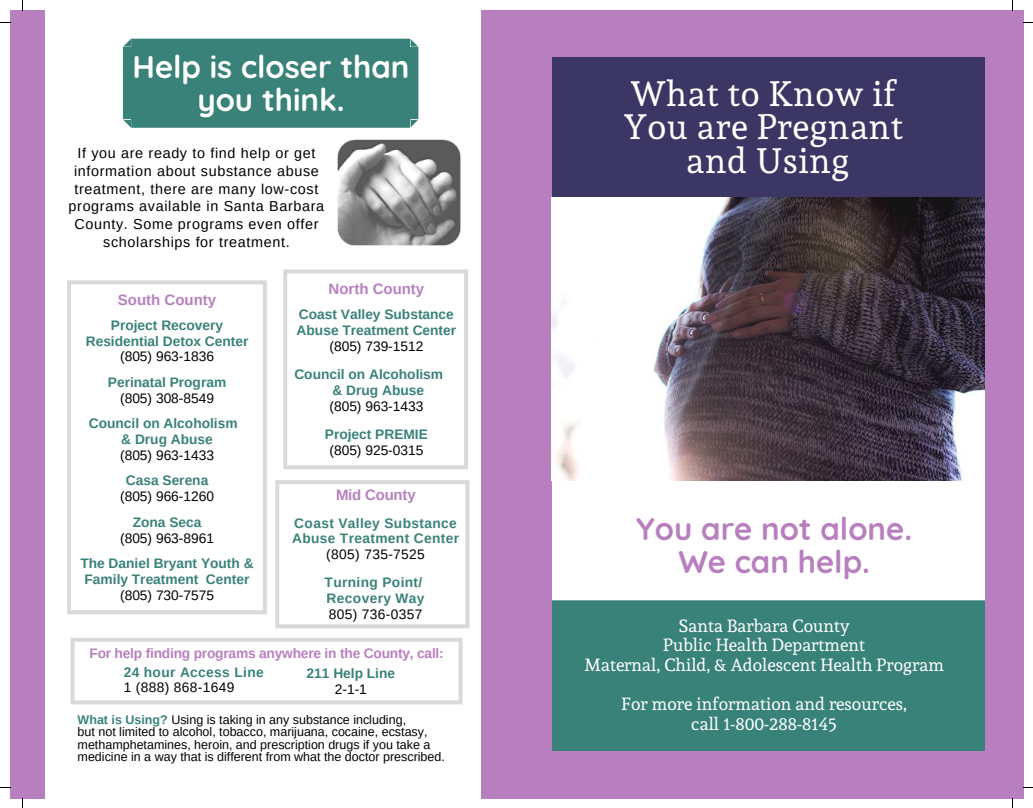
<style>
.page{position:relative;width:1033px;height:808px;background:#fff}
.page>*{position:absolute;margin:0;border:0;box-sizing:border-box;transform-origin:0 0}
.t1{font:35px/33.8px "Andada";letter-spacing:.02em;color:#fff;text-align:center}
.t2{font:700 31.25px/32.8px "Quicksand";color:#b87fbf;text-align:center}
.t3{font:700 31.25px/32.8px "Quicksand";color:#fff;text-align:center}
.t4{font:17.5px/19.6px "Andada";color:#fff;text-align:center}
.t5{font:700 15px "Arimo";color:#b87fbf}
.t6{font:14.38px/17.8px "Arimo";letter-spacing:.045em;color:#000;text-align:center}
.t7{font:700 13.75px/16px "Arimo";color:#398279;text-align:center}
.t8{font:13.75px "Arimo";color:#000}
.t9{font:700 13.75px/16px "Arimo";letter-spacing:.025em;color:#398279}
.t10{font:700 13.75px "Arimo";letter-spacing:-.015em;color:#b87fbf}
.t11{font:13.75px "Arimo";letter-spacing:.025em;color:#000}
.t12{font:12.5px/12.2px "Arimo";color:#000}
.s1{font-weight:700;color:#398279}
</style>
<div class="page">
<div style="left:10px;top:10px;width:34px;height:788px;background:#b87fbf"></div>
<div style="left:552px;top:600px;width:433px;height:151px;background:#398279"></div>
<div style="left:552px;top:57px;width:433px;height:141px;background:#3b3664"></div>
<div style="left:481px;top:10px;width:71px;height:788px;background:#b87fbf"></div>
<img style="left:552px;top:198px;width:433px;height:283px">
<div style="left:985px;top:10px;width:38px;height:788px;background:#b87fbf"></div>
<div style="left:506px;top:10px;width:497px;height:47px;background:#b87fbf"></div>
<div style="left:483px;top:751px;width:539px;height:47px;background:#b87fbf"></div>
<div style="left:123px;top:39px;width:295px;height:89px;background:#398279"></div>
<img style="left:337px;top:139px;width:123px;height:107px">
<svg style="left:67px;top:280px;width:200px;height:334px"></svg>
<svg style="left:283px;top:269px;width:185px;height:200px"></svg>
<svg style="left:275px;top:480px;width:194px;height:148px"></svg>
<svg style="left:71px;top:638px;width:391px;height:66px"></svg>
<h2 class="t3" style="left:133px;top:50px;width:278px">Help is closer than you think.</h2>
<p class="t6" style="left:69px;top:144px;width:257px">If you are ready to find help or get information about substance abuse treatment, there are many low-cost programs available in Santa Barbara County. Some programs even offer scholarships for treatment.</p>
<p class="t5" style="left:328px;top:281px;width:97px">North County</p>
<p class="t7" style="left:297px;top:306px;width:161px;text-align:left">Coast Valley Substance<br>Abuse Treatment Center</p>
<p class="t8" style="left:329px;top:338px;width:95px">(805) 739-1512</p>
<p class="t7" style="left:332px;top:366px;width:112px;text-align:left;text-indent:-38px">Council on Alcoholism &amp; Drug Abuse</p>
<p class="t8" style="left:329px;top:398px;width:95px">(805) 963-1433</p>
<p class="t7" style="left:325px;top:426px;width:104px">Project PREMIE</p>
<p class="t8" style="left:329px;top:442px;width:95px">(805) 925-0315</p>
<p class="t5" style="left:336px;top:486px;width:81px">Mid County</p>
<p class="t9" style="left:292px;top:514px;width:169px">Coast Valley Substance<br>Abuse Treatment Center</p>
<p class="t11" style="left:326px;top:547px;width:100px">(805) 735-7525</p>
<p class="t9" style="left:324px;top:574px;width:101px">Turning Point/<br>Recovery Way</p>
<p class="t11" style="left:329px;top:606px;width:95px">805) 736-0357</p>
<p class="t10" style="left:89px;top:645px;width:356px">For help finding programs anywhere in the County, call:</p>
<p class="t9" style="left:124px;top:663px;width:141px">24 hour Access Line</p>
<p class="t11" style="left:124px;top:680px;width:112px">1 (888) 868-1649</p>
<p class="t5" style="left:118px;top:291px;width:100px">South County</p>
<p class="t7" style="left:86px;top:317px;width:164px">Project Recovery<br>Residential Detox Center</p>
<p class="t8" style="left:120px;top:349px;width:95px">(805) 963-1836</p>
<p class="t7" style="left:108px;top:374px;width:120px">Perinatal Program</p>
<p class="t8" style="left:120px;top:390px;width:95px">(805) 308-8549</p>
<p class="t7" style="left:89px;top:415px;width:150px">Council on Alcoholism &amp; Drug Abuse</p>
<p class="t8" style="left:120px;top:447px;width:95px">(805) 963-1433</p>
<p class="t7" style="left:126px;top:472px;width:84px">Casa Serena</p>
<p class="t8" style="left:120px;top:489px;width:95px">(805) 966-1260</p>
<p class="t7" style="left:133px;top:513px;width:70px">Zona Seca</p>
<p class="t8" style="left:120px;top:530px;width:95px">(805) 963-8961</p>
<p class="t7" style="left:80px;top:555px;width:175px">The Daniel Bryant Youth &amp;<br>Family Treatment Center</p>
<p class="t8" style="left:120px;top:587px;width:95px">(805) 730-7575</p>
<p class="t7" style="left:306px;top:665px;width:90px">211 Help Line</p>
<p class="t8" style="left:335px;top:681px;width:34px">2-1-1</p>
<p class="t12" style="left:78px;top:713px;width:369px"><span class="s1">What is Using?</span> Using is taking in any substance including,<br>but not limited to alcohol, tobacco, marijuana, cocaine, ecstasy, methamphetamines, heroin, and prescription drugs if you take a medicine in a way that is different from what the doctor prescribed.</p>
<h1 class="t1" style="left:624px;top:76px;width:280px">What to Know if<br>You are Pregnant and Using</h1>
<h2 class="t2" style="left:636px;top:512px;width:277px">You are not alone.<br>We can help.</h2>
<p class="t4" style="left:584px;top:615px;width:361px">Santa Barbara County<br>Public Health Department<br>Maternal, Child, &amp; Adolescent Health Program</p>
<p class="t4" style="left:621px;top:694px;width:287px">For more information and resources, call 1-800-288-8145</p>
</div>
